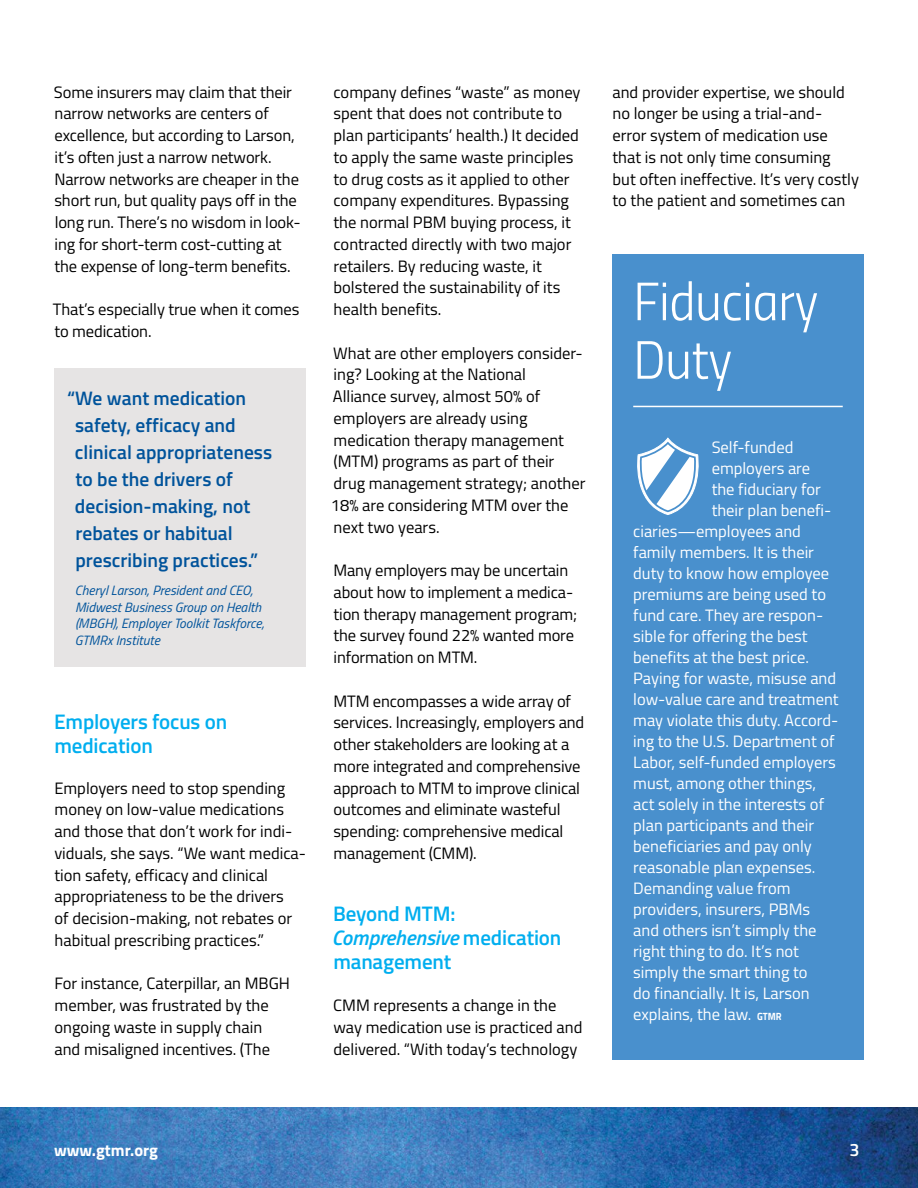
<style>
.page{position:relative;width:918px;height:1188px;background:#fff}
.page>*{position:absolute;margin:0;border:0;box-sizing:border-box;transform-origin:0 0}
.sidebar_head{font:54px/58.5px "Titillium Light Upright";letter-spacing:-.01em;color:#fff}
.subhead1{font:600 21px/24px "Titillium";letter-spacing:-.005em;color:#00aeef}
.pullquotes{font:600 19.5px/27px "Titillium";color:#00539b}
.t1{font:600 18px "Titillium";color:#fff}
.body{font:16.5px/21.8px "Titillium";color:#000}
.sidebar_body{font:16.5px "Titillium";color:#fff}
.t2{font:700 16.5px "Titillium";color:#fff}
.PQ-source{font:italic 13.5px/16.5px "Titillium";color:#00539b}
.s1{font-style:italic}
.s2{font-weight:700;font-size:10.5px}
</style>
<div class="page">
<img style="left:0;top:1107px;width:918px;height:81px">
<div style="left:612px;top:254px;width:252px;height:806px;background:#4990cd"></div>
<hr style="left:633px;top:406px;width:210px;height:1px;background:#fff">
<svg style="left:637px;top:438px;width:62px;height:77px"></svg>
<div style="left:54px;top:368px;width:252px;height:298px;background:#e6e4e4"></div>
<p class="body" style="left:54px;top:80px;width:248px">Some insurers may claim that their narrow networks are centers of excellence, but according to Larson, it’s often just a narrow network.<br>Narrow networks are cheaper in the short run, but quality pays off in the long run. There’s no wisdom in look&shy;ing for short-term cost-cutting at the expense of long-term benefits.</p>
<p class="body" style="left:53px;top:298px;width:248px">That’s especially true when it comes to medication.</p>
<p class="pullquotes" style="left:75px;top:383px;width:199px;text-indent:-8px">“We want medication safety, efficacy and clinical appropriateness to be the drivers of decision-making, not rebates or habitual prescribing practices.”</p>
<p class="PQ-source" style="left:75px;top:581px;width:191px">Cheryl Larson, President and CEO,<br>Midwest Business Group on Health (MBGH), Employer Toolkit Taskforce,<br>GTMRx Institute</p>
<p class="subhead1" style="left:54px;top:709px;width:175px">Employers focus on medication</p>
<p class="body" style="left:54px;top:776px;width:253px">Employers need to stop spending money on low-value medications and those that don’t work for indi&shy;viduals, she says. “We want medica&shy;tion safety, efficacy and clinical appropriateness to be the drivers<br>of decision-making, not rebates or habitual prescribing practices.”</p>
<p class="body" style="left:54px;top:972px;width:237px">For instance, Caterpillar, an MBGH member, was frustrated by the ongoing waste in supply chain and misaligned incentives. (The</p>
<p class="body" style="left:333px;top:80px;width:249px">company defines “waste” as money spent that does not contribute to plan participants’ health.) It decided to apply the same waste principles to drug costs as it applied to other company expenditures. Bypassing the normal PBM buying process, it contracted directly with two major retailers. By reducing waste, it bolstered the sustainability of its health benefits.</p>
<p class="body" style="left:331px;top:341px;width:256px">What are other employers consider&shy;ing? Looking at the National<br>Alliance survey, almost 50% of employers are already using medication therapy management (MTM) programs as part of their drug management strategy; another<br>18% are considering MTM over the next two years.</p>
<p class="body" style="left:333px;top:559px;width:245px">Many employers may be uncertain about how to implement a medica&shy;tion therapy management program; the survey found 22% wanted more information on MTM.</p>
<p class="body" style="left:333px;top:689px;width:252px">MTM encompasses a wide array of services. Increasingly, employers and other stakeholders are looking at a more integrated and comprehensive approach to MTM to improve clinical outcomes and eliminate wasteful spending: comprehensive medical management (CMM).</p>
<p class="subhead1" style="left:332px;top:901px;width:231px">Beyond MTM:<br><span class="s1">Comprehensive</span> medication management</p>
<p class="body" style="left:333px;top:994px;width:251px">CMM represents a change in the way medication use is practiced and delivered. “With today’s technology</p>
<p class="body" style="left:613px;top:80px;width:248px">and provider expertise, we should no longer be using a trial-and&shy;error system of medication use that is not only time consuming<br>but often ineffective. It’s very costly to the patient and sometimes can</p>
<p class="sidebar_head" style="left:633px;top:269px;width:187px">Fiduciary<br>Duty</p>
<p class="sidebar_body" style="left:712px;top:435px;width:83px">Self-funded</p>
<p class="sidebar_body" style="left:712px;top:456px;width:100px">employers are</p>
<p class="sidebar_body" style="left:712px;top:477px;width:111px">the fiduciary for</p>
<p class="sidebar_body" style="left:712px;top:498px;width:121px">their plan benefi-</p>
<p class="sidebar_body" style="left:633px;top:519px;width:169px">ciaries—employees and</p>
<p class="sidebar_body" style="left:633px;top:540px;width:182px">family members. It is their</p>
<p class="sidebar_body" style="left:633px;top:561px;width:197px">duty to know how employee</p>
<p class="sidebar_body" style="left:633px;top:582px;width:194px">premiums are being used to</p>
<p class="sidebar_body" style="left:633px;top:603px;width:192px">fund care. They are respon-</p>
<p class="sidebar_body" style="left:633px;top:624px;width:176px">sible for offering the best</p>
<p class="sidebar_body" style="left:633px;top:645px;width:177px">benefits at the best price.</p>
<p class="sidebar_body" style="left:633px;top:666px;width:204px">Paying for waste, misuse and</p>
<p class="sidebar_body" style="left:633px;top:687px;width:207px">low-value care and treatment</p>
<p class="sidebar_body" style="left:633px;top:708px;width:207px">may violate this duty. Accord-</p>
<p class="sidebar_body" style="left:633px;top:729px;width:203px">ing to the U.S. Department of</p>
<p class="sidebar_body" style="left:633px;top:750px;width:204px">Labor, self-funded employers</p>
<p class="sidebar_body" style="left:633px;top:771px;width:184px">must, among other things,</p>
<p class="sidebar_body" style="left:633px;top:792px;width:192px">act solely in the interests of</p>
<p class="sidebar_body" style="left:633px;top:813px;width:182px">plan participants and their</p>
<p class="sidebar_body" style="left:633px;top:834px;width:180px">beneficiaries and pay only</p>
<p class="sidebar_body" style="left:633px;top:855px;width:184px">reasonable plan expenses.</p>
<p class="sidebar_body" style="left:633px;top:876px;width:159px">Demanding value from</p>
<p class="sidebar_body" style="left:633px;top:897px;width:179px">providers, insurers, PBMs</p>
<p class="sidebar_body" style="left:633px;top:918px;width:185px">and others isn’t simply the</p>
<p class="sidebar_body" style="left:633px;top:939px;width:167px">right thing to do. It’s not</p>
<p class="sidebar_body" style="left:633px;top:960px;width:176px">simply the smart thing to</p>
<p class="sidebar_body" style="left:633px;top:981px;width:178px">do financially. It is, Larson</p>
<p class="sidebar_body" style="left:633px;top:1002px;width:150px">explains, the law. <span class="s2">GTMR</span></p>
<p class="t2" style="left:54px;top:1138px;width:106px">www.gtmr.org</p>
<p class="t1" style="left:849px;top:1136px;width:12px">3</p>
</div>
